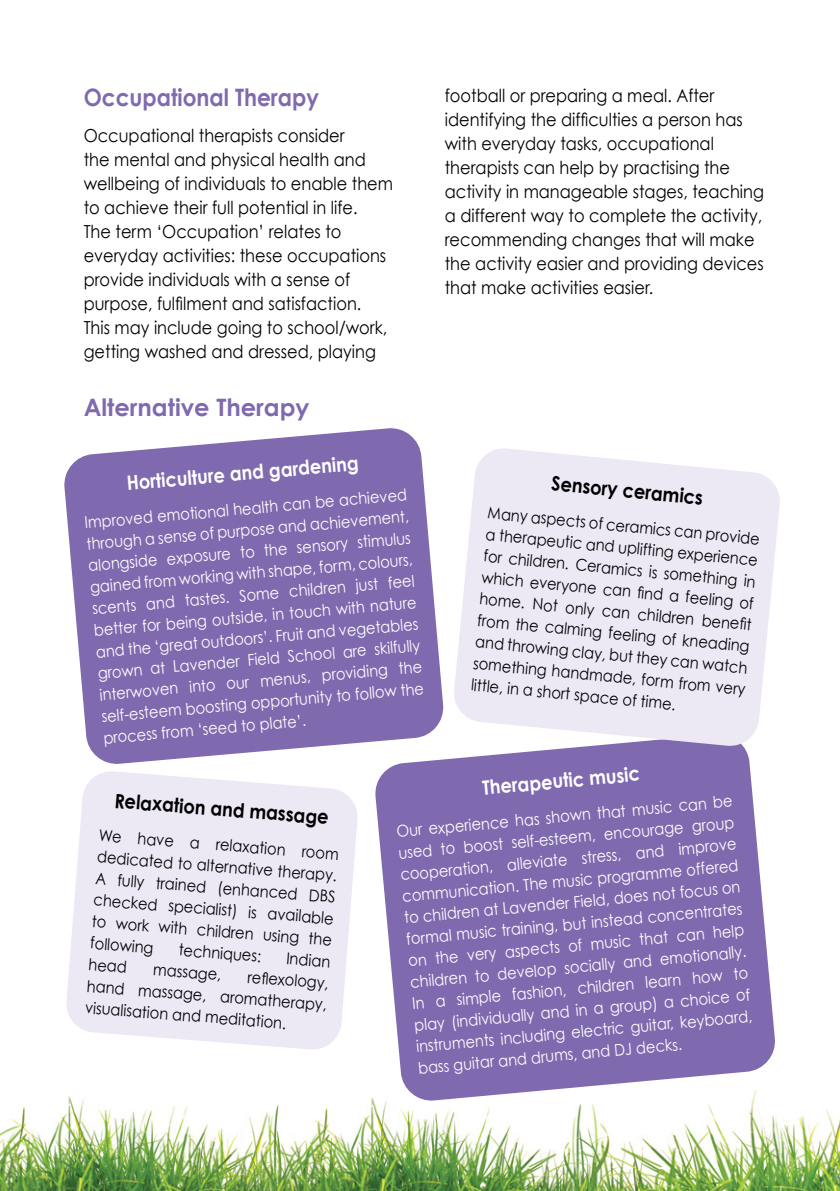
<style>
.page{position:relative;width:840px;height:1191px;background:#fff}
.page>*{position:absolute;margin:0;border:0;box-sizing:border-box;transform-origin:0 0}
.t1{font:700 24px "Century Gothic";color:#806aaf;scale:.9 1}
.t2{font:700 24px "Century Gothic";color:#806aaf}
.t3{font:700 19.8px "Century Gothic";color:#fff;scale:.9 1}
.t4{font:700 19.8px "Century Gothic";color:#000;scale:.9 1}
.t5{font:18px/24px "Century Gothic";color:#000;scale:.9 1}
.t6{font:16.2px/21.6px "Century Gothic";color:#fff;text-align:justify;scale:.9 1}
.t7{font:16.2px/21.6px "Century Gothic";color:#000;text-align:justify;scale:.9 1}
</style>
<div class="page">
<img style="left:0;top:1096px;width:839px;height:95px">
<svg style="left:66px;top:771px;width:292px;height:279px;background:#eeebf6"></svg>
<svg style="left:64px;top:428px;width:380px;height:336px;background:#8f7cb8"></svg>
<svg style="left:374px;top:733px;width:402px;height:369px;background:#907cb9"></svg>
<svg style="left:452px;top:448px;width:328px;height:299px;background:#eeebf5"></svg>
<h1 class="t1" style="left:84px;top:83px;width:263px">Occupational Therapy</h1>
<p class="t5" style="left:84px;top:123px;width:345px">Occupational therapists consider<br>the mental and physical health and wellbeing of individuals to enable them to achieve their full potential in life.<br>The term ‘Occupation’ relates to everyday activities: these occupations provide individuals with a sense of purpose, fulfilment and satisfaction.<br>This may include going to school/work, getting washed and dressed, playing</p>
<h1 class="t2" style="left:84px;top:392px;width:227px">Alternative Therapy</h1>
<p class="t3" style="left:126px;top:470px;width:260px;rotate:-5deg">Horticulture and gardening</p>
<p class="t6" style="left:84px;top:511px;width:361px;rotate:-5deg">Improved emotional health can be achieved through a sense of purpose and achievement, alongside exposure to the sensory stimulus gained from working with shape, form, colours, scents and tastes. Some children just feel better for being outside, in touch with nature and the ‘great outdoors’. Fruit and vegetables grown at Lavender Field School are skilfully interwoven into our menus, providing the self-esteem boosting opportunity to follow the process from ‘seed to plate’.</p>
<p class="t5" style="left:444px;top:83px;width:356px">football or preparing a meal. After identifying the difficulties a person has with everyday tasks, occupational therapists can help by practising the activity in manageable stages, teaching a different way to complete the activity, recommending changes that will make the activity easier and providing devices that make activities easier.</p>
<p class="t4" style="left:552px;top:470px;width:171px;rotate:6deg">Sensory ceramics</p>
<p class="t7" style="left:487px;top:502px;width:306px;rotate:5deg">Many aspects of ceramics can provide a therapeutic and uplifting experience for children. Ceramics is something in which everyone can fi nd a feeling of home. Not only can children benefi t from the calming feeling of kneading and throwing clay, but they can watch something handmade, form from very little, in a short space of time.</p>
<p class="t4" style="left:116px;top:787px;width:240px;rotate:5deg">Relaxation and massage</p>
<p class="t7" style="left:100px;top:822px;width:269px;rotate:5deg">We have a relaxation room dedicated to alternative therapy.<br>A fully trained (enhanced DBS checked specialist) is available to work with children using the following</p>
<p class="t7" style="left:180px;top:938px;width:93px;rotate:5deg">techniques:</p>
<p class="t7" style="left:287px;top:947px;width:50px;rotate:5deg">Indian</p>
<p class="t7" style="left:90px;top:953px;width:44px;rotate:5deg">head</p>
<p class="t7" style="left:154px;top:958px;width:77px;rotate:5deg">massage,</p>
<p class="t7" style="left:90px;top:951px;width:269px;text-indent:159px;rotate:5deg">refl exology, hand massage, aromatherapy, visualisation and meditation.</p>
<p class="t3" style="left:481px;top:775px;width:177px;rotate:-5deg">Therapeutic music</p>
<p class="t6" style="left:395px;top:820px;width:377px;rotate:-5deg">Our experience has shown that music can be used to boost self-esteem, encourage group cooperation, alleviate stress, and improve communication. The music programme offered to children at Lavender Field, does not focus on formal music training, but instead concentrates on the very aspects of music that can help children to develop socially and emotionally.<br>In a simple fashion, children learn how to play (individually and in a group) a choice of instruments including electric guitar, keyboard, bass guitar and drums, and DJ decks.</p>
</div>
